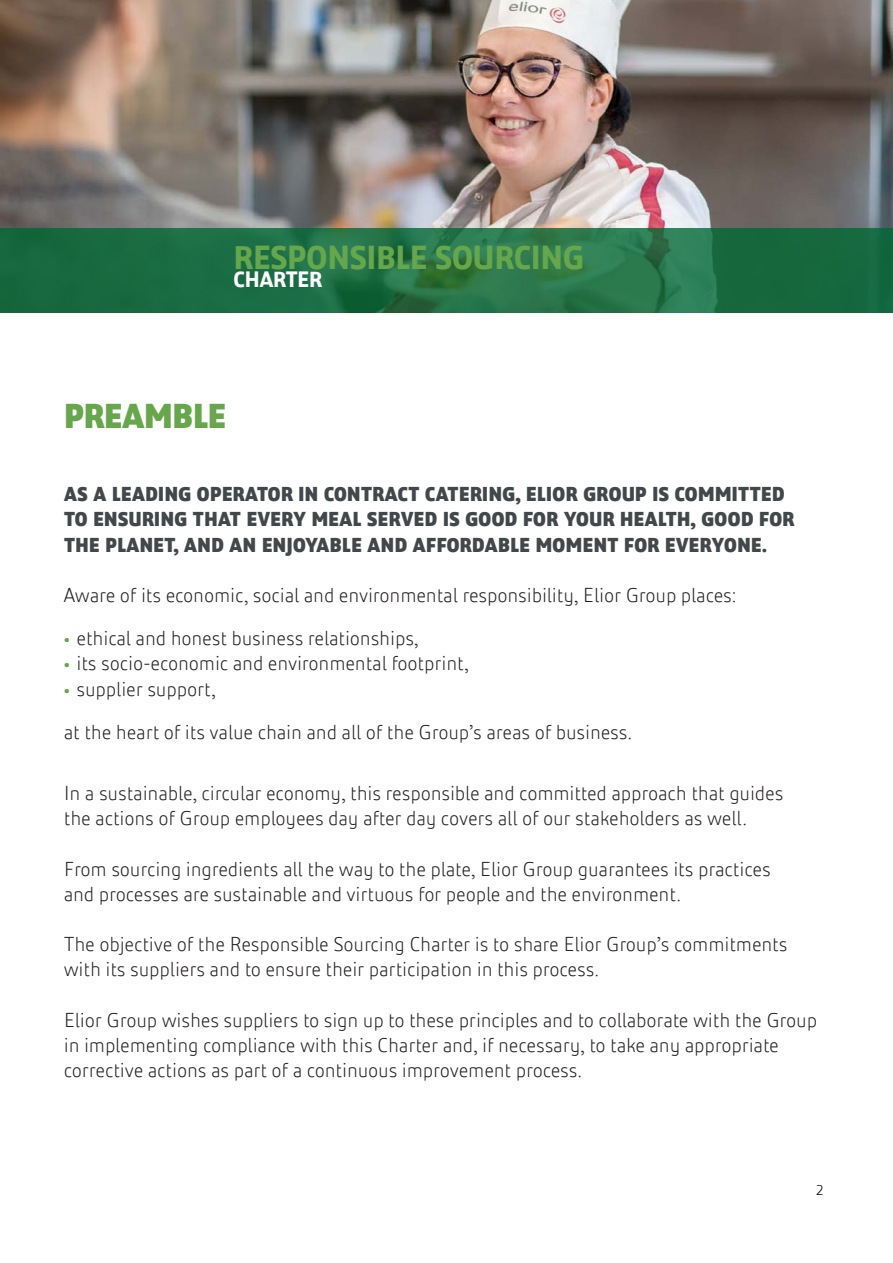
<style>
.page{position:relative;width:893px;height:1263px;background:#fff}
.page>*{position:absolute;margin:0;border:0;box-sizing:border-box;transform-origin:0 0}
.t1{font:800 36px "Elior";letter-spacing:-.03em;color:#66a74b}
.t2{font:700 34.8px "Elior";letter-spacing:-.03em;color:#66a74b}
.t3{font:700 23.25px "Elior";letter-spacing:-.03em;color:#fff}
.t4{font:300 21px/25.2px "Elior";letter-spacing:-.01em;color:#231f20}
.t5{font:800 21px/25.2px "Elior";letter-spacing:-.01em;color:#424749}
.t6{font:300 15px "Elior";color:#000001}
.s1{font-weight:700;font-size:18px;color:#66a74b}
</style>
<div class="page">
<img style="left:0;top:0;width:893px;height:228px">
<svg style="left:0;top:228px;width:893px;height:85px;background:#1f6f44"></svg>
<p class="t2" style="left:233px;top:231px;width:353px">RESPONSIBLE SOURCING</p>
<p class="t3" style="left:233px;top:262px;width:91px">CHARTER</p>
<p class="t1" style="left:64px;top:388px;width:164px">PREAMBLE</p>
<p class="t5" style="left:64px;top:480px;width:723px">AS A LEADING OPERATOR IN CONTRACT CATERING, ELIOR GROUP IS COMMITTED</p>
<p class="t5" style="left:64px;top:505px;width:732px">TO ENSURING THAT EVERY MEAL SERVED IS GOOD FOR YOUR HEALTH, GOOD FOR<br>THE PLANET, AND AN ENJOYABLE AND AFFORDABLE MOMENT FOR EVERYONE.</p>
<p class="t4" style="left:64px;top:580px;width:674px">Aware of its economic, social and environmental responsibility, Elior Group places:</p>
<p class="t4" style="left:64px;top:623px;width:356px"><span class="s1">•</span> ethical and honest business relationships,</p>
<p class="t4" style="left:64px;top:649px;width:407px"><span class="s1">•</span> its socio-economic and environmental footprint,</p>
<p class="t4" style="left:64px;top:674px;width:154px"><span class="s1">•</span> supplier support,</p>
<p class="t4" style="left:64px;top:717px;width:570px">at the heart of its value chain and all of the Group’s areas of business.</p>
<p class="t4" style="left:64px;top:778px;width:721px">In a sustainable, circular economy, this responsible and committed approach that guides</p>
<p class="t4" style="left:64px;top:803px;width:685px">the actions of Group employees day after day covers all of our stakeholders as well.</p>
<p class="t4" style="left:64px;top:854px;width:709px">From sourcing ingredients all the way to the plate, Elior Group guarantees its practices</p>
<p class="t4" style="left:64px;top:879px;width:619px">and processes are sustainable and virtuous for people and the environment.</p>
<p class="t4" style="left:64px;top:929px;width:725px">The objective of the Responsible Sourcing Charter is to share Elior Group’s commitments</p>
<p class="t4" style="left:64px;top:955px;width:537px">with its suppliers and to ensure their participation in this process.</p>
<p class="t4" style="left:64px;top:1005px;width:755px">Elior Group wishes suppliers to sign up to these principles and to collaborate with the Group in implementing compliance with this Charter and, if necessary, to take any appropriate corrective actions as part of a continuous improvement process.</p>
<p class="t6" style="left:816px;top:1178px;width:10px">2</p>
</div>
